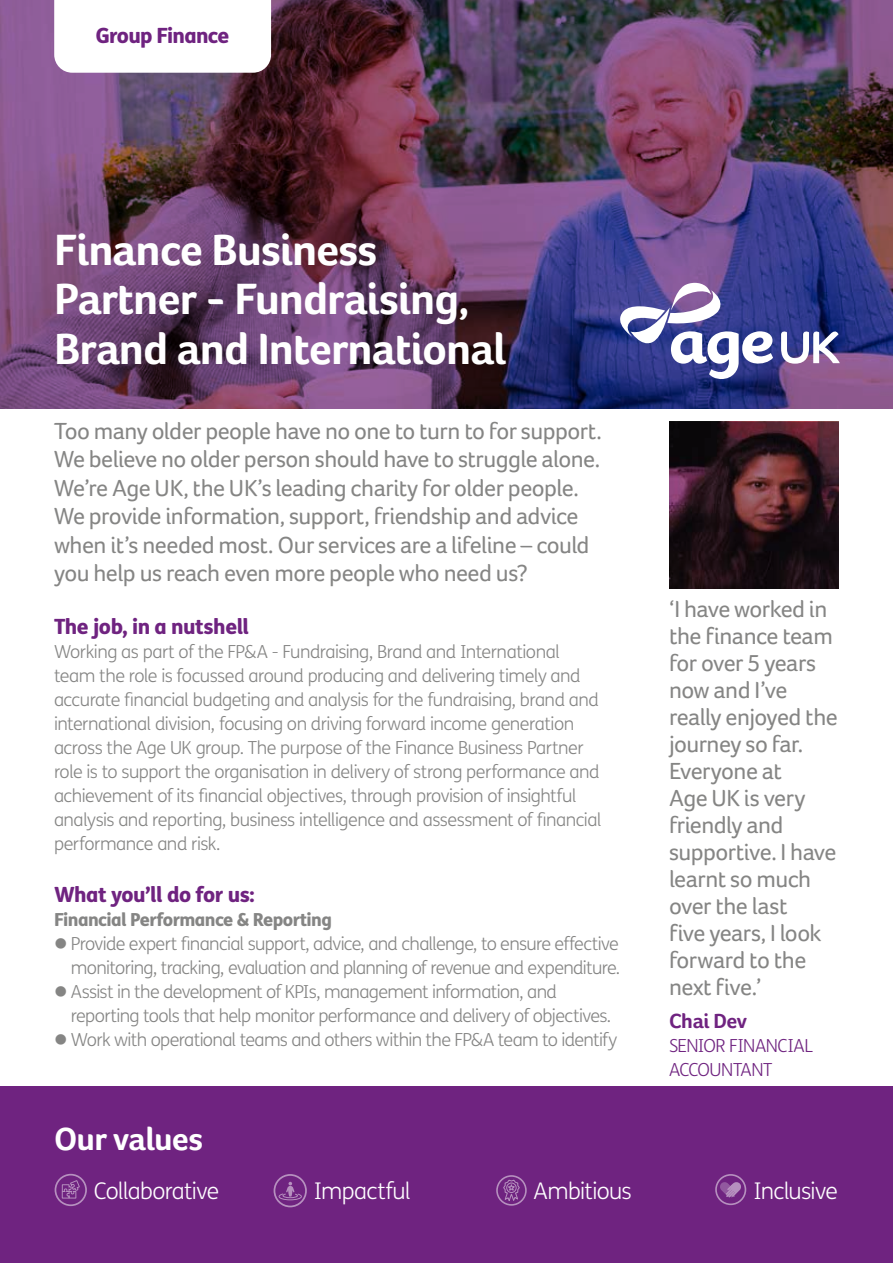
<style>
.page{position:relative;width:893px;height:1263px;background:#fff}
.page>*{position:absolute;margin:0;border:0;box-sizing:border-box;transform-origin:0 0}
.t1{font:700 45px/49.5px "Foco Age UK";letter-spacing:-.02em;color:#fff}
.t2{font:700 33px "Foco Age UK";letter-spacing:-.02em;color:#fff}
.t3{font:24px/27px "Foco Age UK";letter-spacing:-.025em;color:#858584}
.t4{font:300 22.95px "FS Me";letter-spacing:-.025em;color:#fff}
.t5{font:800 21px "FS Me";letter-spacing:-.03em;color:#6f2380}
.t6{font:700 21px "Foco Age UK";letter-spacing:-.02em;color:#6f2380}
.t7{font:300 18px/24px "FS Me";letter-spacing:-.03em;color:#858584}
.t8{font:800 18px "FS Me";letter-spacing:-.035em;color:#858584}
.t9{font:300 18px/24px "FS Me";letter-spacing:-.025em;color:#6f2380}
</style>
<div class="page">
<img style="left:0;top:0;width:893px;height:409px">
<div style="left:0;top:1086px;width:893px;height:177px;background:#6f2380"></div>
<svg style="left:597px;top:260px;width:264px;height:142px;background:#575698"></svg>
<svg style="left:54px;top:0;width:217px;height:73px"></svg>
<svg style="left:669px;top:422px;width:170px;height:167px;background:#30171e"></svg>
<div style="left:55px;top:1174px;width:32px;height:32px;border:2px solid #fff;border-radius:50%"></div>
<svg style="left:62px;top:1180px;width:18px;height:19px"></svg>
<div style="left:274px;top:1174px;width:33px;height:33px;border:2px solid #fff;border-radius:50%"></div>
<svg style="left:278px;top:1182px;width:24px;height:18px"></svg>
<div style="left:496px;top:1175px;width:31px;height:31px;border:2px solid #fff;border-radius:50%"></div>
<svg style="left:502px;top:1179px;width:19px;height:25px"></svg>
<div style="left:715px;top:1174px;width:31px;height:31px;border:2px solid #fff;border-radius:50%"></div>
<svg style="left:720px;top:1182px;width:21px;height:15px"></svg>
<p class="t5" style="left:96px;top:19px;width:135px">Group Finance</p>
<h1 class="t1" style="left:54px;top:225px;width:454px">Finance Business<br>Partner - Fundraising,<br>Brand and International</h1>
<p class="t3" style="left:54px;top:416px;width:549px;line-height:28.5px">Too many older people have no one to turn to for support.<br>We believe no older person should have to struggle alone.<br>We’re Age UK, the UK’s leading charity for older people.<br>We provide information, support, friendship and advice when it’s needed most. Our services are a lifeline – could you help us reach even more people who need us?</p>
<p class="t5" style="left:54px;top:610px;width:197px">The job, in a nutshell</p>
<p class="t7" style="left:54px;top:640px;width:549px">Working as part of the FP&amp;A - Fundraising, Brand and International team the role is focussed around producing and delivering timely and accurate financial budgeting and analysis for the fundraising, brand and international division, focusing on driving forward income generation across the Age UK group. The purpose of the Finance Business Partner role is to support the organisation in delivery of strong performance and achievement of its financial objectives, through provision of insightful analysis and reporting, business intelligence and assessment of financial performance and risk.</p>
<p class="t5" style="left:54px;top:877px;width:202px">What you’ll do for us:</p>
<p class="t8" style="left:54px;top:905px;width:279px">Financial Performance &amp; Reporting</p>
<p class="t7" style="left:54px;top:931px;width:568px;text-align:right">● Provide expert financial support, advice, and challenge, to ensure effective monitoring, tracking, evaluation and planning of revenue and expenditure.</p>
<p class="t7" style="left:71px;top:979px;width:542px;text-indent:-17px">● Assist in the development of KPIs, management information, and reporting tools that help monitor performance and delivery of objectives.</p>
<p class="t7" style="left:54px;top:1027px;width:565px">● Work with operational teams and others within the FP&amp;A team to identify</p>
<h3 class="t3" style="left:669px;top:596px;width:170px">‘I have worked in the finance team for over 5 years now and I’ve really enjoyed the journey so far.<br>Everyone at<br>Age UK is very friendly and supportive. I have learnt so much over the last<br>five years, I look forward to the next five.’</h3>
<p class="t6" style="left:669px;top:1009px;width:80px">Chai Dev</p>
<p class="t9" style="left:669px;top:1033px;width:146px">SENIOR FINANCIAL<br>ACCOUNTANT</p>
<h2 class="t2" style="left:54px;top:1119px;width:150px">Our values</h2>
<p class="t4" style="left:94px;top:1175px;width:127px">Collaborative</p>
<p class="t4" style="left:314px;top:1175px;width:99px">Impactful</p>
<p class="t4" style="left:534px;top:1175px;width:100px">Ambitious</p>
<p class="t4" style="left:753px;top:1175px;width:86px">Inclusive</p>
</div>
